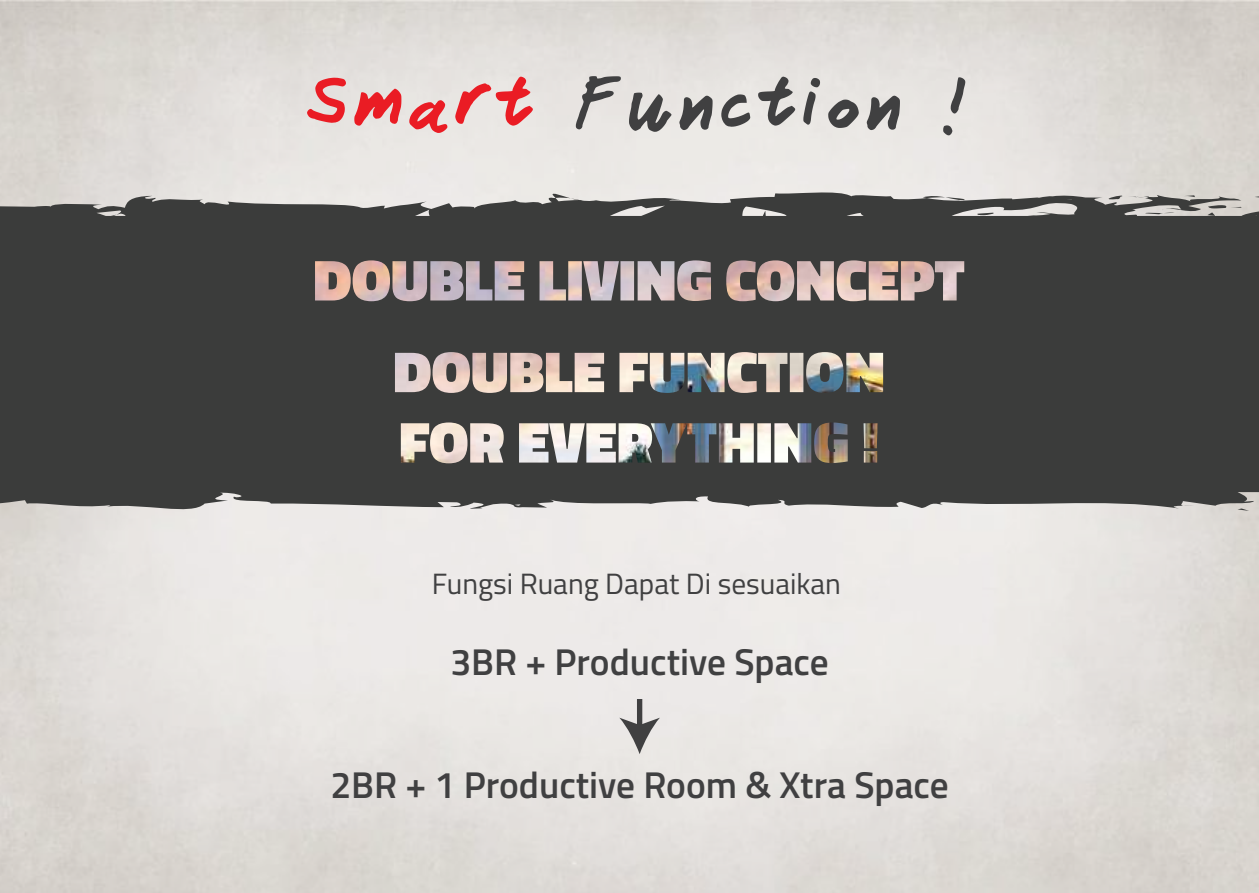
<style>
.page{position:relative;width:1259px;height:893px;background:#fff}
.page>*{position:absolute;margin:0;border:0;box-sizing:border-box;transform-origin:0 0}
.t1{font:66.6px "Janitor";letter-spacing:.1em;color:#404041}
.t2{font:600 37.2px "Titillium Web";color:#404041}
.t3{font:29.4px "Titillium Web";color:#404041}
.s1{color:#ea1c24}
</style>
<div class="page">
<svg style="left:0;top:189px;width:1259px;height:327px;background:#545453"></svg>
<img style="left:352px;top:260px;width:612px;height:41px">
<div style="left:637px;top:699px;width:5px;height:29px;background:#404041"></div>
<svg style="left:619px;top:718px;width:41px;height:36px"></svg>
<h1 class="t1" style="left:306px;top:65px;width:661px"><span class="s1">Smart</span> Function !</h1>
<p class="t3" style="left:432px;top:562px;width:410px">Fungsi Ruang Dapat Di sesuaikan</p>
<p class="t2" style="left:450px;top:634px;width:380px">3BR + Productive Space</p>
<p class="t2" style="left:330px;top:757px;width:620px">2BR + 1 Productive Room &amp; Xtra Space</p>
</div>
